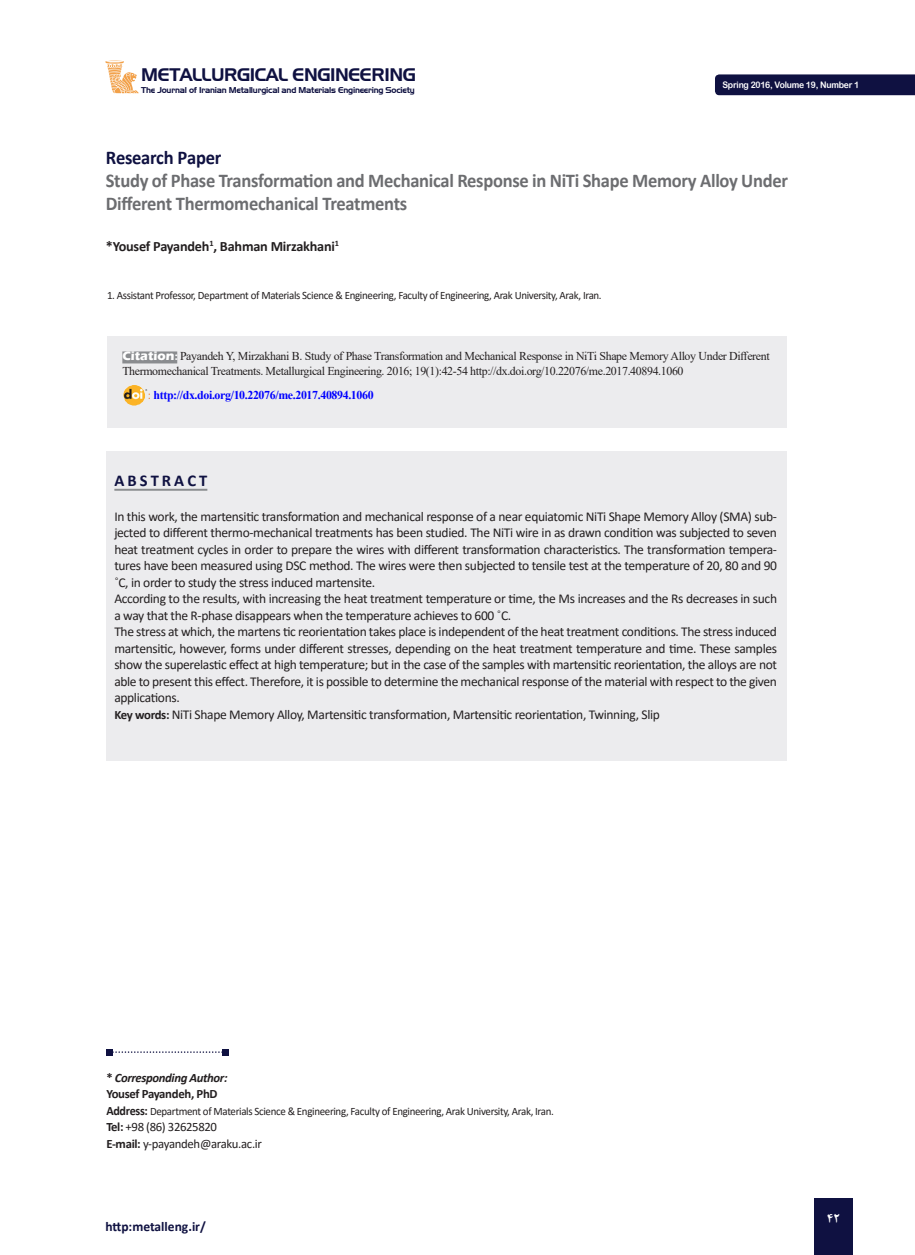
<style>
.page{position:relative;width:915px;height:1255px;background:#fff}
.page>*{position:absolute;margin:0;border:0;box-sizing:border-box;transform-origin:0 0}
.t1{font:700 19.5px/23.4px "Calibri";letter-spacing:-.015em;color:#6c6d70;scale:.95 1}
.t2{font:700 19.5px "Calibri";letter-spacing:-.015em;color:#0f1141;scale:.95 1}
.t3{font:17.7px "Aero Regular SWFTE";letter-spacing:-.025em;color:#0f1141}
.t4{font:700 16.5px "Calibri";color:#0f1141}
.t5{font:700 14.25px "Calibri";letter-spacing:-.015em;color:#231f20}
.t6{font:13.5px/16.5px "Calibri";letter-spacing:-.025em;color:#231f20}
.t7{font:700 13.5px "Calibri";color:#0f1141}
.t8{font:700 13.5px "B Nazanin";color:#fff}
.t9{font:12.75px/16.5px "Calibri";letter-spacing:-.03em;color:#231f20}
.t10{font:italic 700 12.75px/16.5px "Calibri";letter-spacing:-.03em;color:#231f20}
.t11{font:12px/15px "Times New Roman";letter-spacing:-.03em;color:#231f20}
.t12{font:700 12px "Times New Roman";letter-spacing:-.03em;color:#00f}
.t13{font:11.25px "Calibri";letter-spacing:-.03em;color:#231f20}
.t14{font:9px "Arial Rounded MT Bold";letter-spacing:-.025em;color:#fff;scale:.95 1}
.t15{font:8.25px "Aero Regular SWFTE";letter-spacing:-.025em;color:#0f1141}
.t16{font:700 8.25px "Calibri";color:#231f20}
.s1{font-family:"Eras ITC";font-weight:700;font-size:12.75px;color:#fff}
.s2{font-family:"B Mitra";font-weight:700;font-size:12.75px;color:#fff}
.s3{font-family:"Times New Roman"}
.s4{font-weight:700;font-size:12.75px}
.s5{font-style:normal}
.s6{font-weight:700}
</style>
<div class="page">
<div style="left:715px;top:74px;width:199px;height:21px;background:#0f1141"></div>
<svg style="left:105px;top:61px;width:34px;height:32px"></svg>
<div style="left:814px;top:1198px;width:39px;height:56px;background:#0f1141"></div>
<div style="left:106px;top:451px;width:680px;height:310px;background:#ececee"></div>
<hr style="left:114px;top:489px;width:93px;height:1px;background:#8a8c8f">
<div style="left:107px;top:336px;width:679px;height:92px;background:#ececee"></div>
<div style="left:122px;top:351px;width:55px;height:12px;background:#8a8c8f"></div>
<img style="left:123px;top:385px;width:24px;height:20px">
<svg style="left:106px;top:1049px;width:122px;height:6px"></svg>
<h2 class="t3" style="left:141px;top:64px;width:276px">METALLURGICAL ENGINEERING</h2>
<p class="t15" style="left:141px;top:85px;width:275px">The Journal of Iranian Metallurgical and Materials Engineering Society</p>
<p class="t14" style="left:722px;top:80px;width:145px">Spring 2016, Volume 19, Number 1</p>
<h1 class="t2" style="left:106px;top:143px;width:123px">Research Paper</h1>
<h1 class="t1" style="left:106px;top:168px;width:719px">Study of Phase Transformation and Mechanical Response in NiTi Shape Memory Alloy Under<br>Different Thermomechanical Treatments</h1>
<p class="t5" style="left:106px;top:236px;width:231px">*Yousef Payandeh , Bahman Mirzakhani</p>
<p class="t16" style="left:334px;top:238px;width:6px">1</p>
<p class="t16" style="left:209px;top:238px;width:6px">1</p>
<p class="t13" style="left:107px;top:287px;width:496px">1. Assistant Professor, Department of Materials Science &amp; Engineering, Faculty of Engineering, Arak University, Arak, Iran.</p>
<p class="t11" style="left:122px;top:348px;width:648px"><span class="s1">Citation</span><span class="s2">:</span> Payandeh ,Y Mirzakhani B. Study of Phase Transformation and Mechanical Response in NiTi Shape Memory Alloy Under Different<br>Thermomechanical Treatments. Metallurgical Engineering. 2016; 19 )1( :42-54 http://dx.doi.org/10.22076/me.2017.40894.1060</p>
<p class="t12" style="left:153px;top:386px;width:221px">http://dx.doi.org/10.22076/me.2017.40894.1060</p>
<p class="t4" style="left:114px;top:469px;width:94px">TCARTSBA</p>
<p class="t6" style="left:114px;top:507px;width:664px">In this work, the martensitic transformation and mechanical response of a near equiatomic NiTi Shape Memory Alloy (SMA) sub-</p>
<p class="t6" style="left:114px;top:557px;width:664px">tures have been measured using DSC method. The wires were then subjected to tensile test at the temperature of 20, 80 and 90</p>
<p class="t6" style="left:114px;top:524px;width:664px">jected to different thermo-mechanical treatments has been studied. The NiTi wire in as drawn condition was subjected to seven</p>
<p class="t6" style="left:114px;top:540px;width:664px">heat treatment cycles in order to prepare the wires with different transformation characteristics. The transformation tempera-</p>
<p class="t6" style="left:114px;top:573px;width:664px">i n,C<span class="s3">˚</span> order to study the stress induced martensite.<br>According to the results, with increasing the heat treatment temperature or time, the Ms increases and the Rs decreases in such a way that the -R phase disappears when the temperature achieves to 600 .C<span class="s3">˚<br></span>The stress at which, the martens tic reorientation takes place is independent of the heat treatment conditions. The stress induced martensitic, however, forms under different stresses, depending on the heat treatment temperature and time. These samples show the superelastic effect at high temperature; but in the case of the samples with martensitic reorientation, the alloys are not able to present this effect. Therefore isit, possible to determine the mechanical response of the material with respect to the given applications.<br><span class="s4">Key words:</span> NiTi Shape Memory Alloy, Martensitic transformation, Martensitic reorientation, Twinning, Slip</p>
<p class="t10" style="left:106px;top:1068px;width:123px"><span class="s5">*</span> Corresponding Author:<br><span class="s5">Yousef Payandeh, PhD</span></p>
<p class="t13" style="left:150px;top:1103px;width:405px">Department of Materials Science &amp; Engineering, Faculty of Engineering, Arak University, Arak, Iran.</p>
<p class="t9" style="left:106px;top:1101px;width:157px"><span class="s6">Address:<br>Tel:</span> +98 )86( 32625820<br><span class="s6">-E mail</span> -y<span class="s6">:</span> payandeh@araku.ac i r.</p>
<p class="t7" style="left:105px;top:1216px;width:102px">http:metalleng i r. /</p>
<p class="t8" style="left:826px;top:1209px;width:15px">42</p>
</div>
